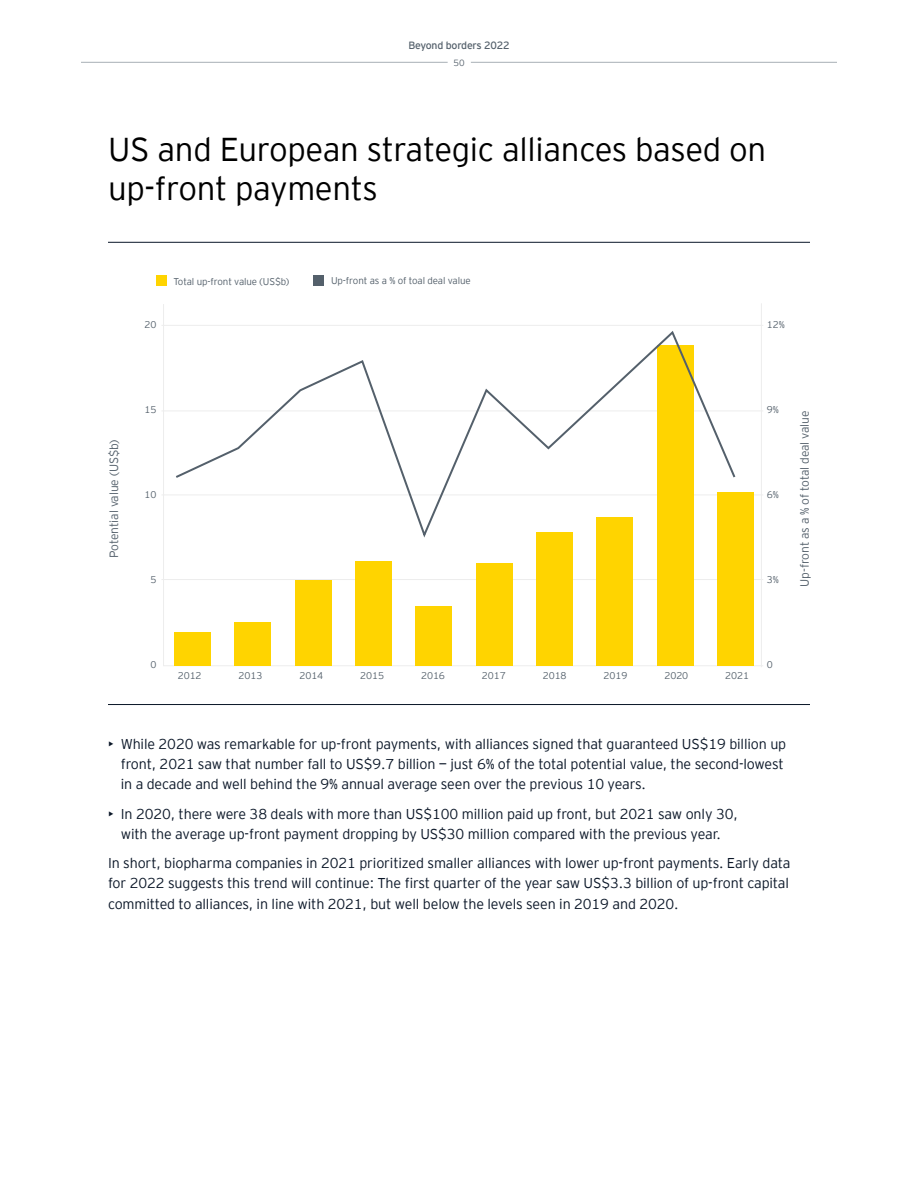
<style>
.page{position:relative;width:918px;height:1188px;background:#fff}
.page>*{position:absolute;margin:0;border:0;box-sizing:border-box;transform-origin:0 0}
.t1{font:300 33px/39px "EY Interstate";letter-spacing:-.01em;color:#000}
.t2{font:300 14.25px/20.2px "EY Interstate";letter-spacing:-.01em;color:#0a1627}
.t3{font:300 12px "EY Interstate";letter-spacing:-.01em;color:#54606b}
.t4{font:10.5px "EY Interstate";letter-spacing:-.02em;color:#54606b}
.t5{font:300 9.75px "EY Interstate";letter-spacing:-.01em;color:#54606b}
.t6{font:300 9px "EY Interstate";color:#54606b}
</style>
<div class="page">
<hr style="left:81px;top:62px;width:367px;height:1px;background:#a7afb5">
<hr style="left:471px;top:62px;width:366px;height:1px;background:#a7afb5">
<hr style="left:108px;top:242px;width:702px;height:1px;background:#0a1627">
<hr style="left:108px;top:704px;width:702px;height:1px;background:#0a1627">
<hr style="left:161px;top:495px;width:602px;height:1px;background:#ededed">
<hr style="left:161px;top:411px;width:602px;height:1px;background:#ededed">
<hr style="left:161px;top:325px;width:602px;height:1px;background:#ededed">
<div style="left:313px;top:275px;width:11px;height:11px;background:#54606b"></div>
<div style="left:156px;top:275px;width:11px;height:11px;background:#ffd400"></div>
<hr style="left:161px;top:579px;width:602px;height:1px;background:#ededed">
<svg style="left:163px;top:303px;width:600px;height:363px"></svg>
<hr style="left:761px;top:304px;width:1px;height:363px;background:#ededed">
<div style="left:175px;top:632px;width:36px;height:34px;background:#ffd400"></div>
<div style="left:235px;top:622px;width:36px;height:44px;background:#ffd400"></div>
<div style="left:295px;top:580px;width:36px;height:86px;background:#ffd400"></div>
<div style="left:355px;top:561px;width:37px;height:105px;background:#ffd400"></div>
<div style="left:416px;top:607px;width:36px;height:59px;background:#ffd400"></div>
<div style="left:476px;top:563px;width:36px;height:103px;background:#ffd400"></div>
<div style="left:536px;top:532px;width:37px;height:134px;background:#ffd400"></div>
<div style="left:597px;top:517px;width:36px;height:149px;background:#ffd400"></div>
<div style="left:657px;top:345px;width:36px;height:321px;background:#ffd400"></div>
<div style="left:717px;top:492px;width:36px;height:174px;background:#ffd400"></div>
<svg style="left:174px;top:329px;width:563px;height:211px"></svg>
<p class="t4" style="left:408px;top:38px;width:103px">Beyond borders 2022</p>
<p class="t6" style="left:454px;top:56px;width:12px">50</p>
<h1 class="t1" style="left:108px;top:128px;width:660px">US and European strategic alliances based on up-front payments</h1>
<p class="t5" style="left:145px;top:318px;width:13px">20</p>
<p class="t5" style="left:173px;top:275px;width:118px">Total up-front value (US$b)</p>
<p class="t5" style="left:331px;top:274px;width:141px">Up-front as a % of toal deal value</p>
<p class="t5" style="left:767px;top:318px;width:19px">12%</p>
<p class="t3" style="left:105px;top:558px;width:120px;rotate:-90deg">Potential value (US$b)</p>
<p class="t5" style="left:145px;top:403px;width:13px">15</p>
<p class="t5" style="left:145px;top:488px;width:13px">10</p>
<p class="t5" style="left:151px;top:573px;width:8px">5</p>
<p class="t5" style="left:767px;top:403px;width:13px">9%</p>
<p class="t5" style="left:767px;top:488px;width:13px">6%</p>
<p class="t5" style="left:767px;top:573px;width:13px">3%</p>
<p class="t3" style="left:796px;top:587px;width:178px;rotate:-90deg">Up-front as a % of total deal value</p>
<p class="t5" style="left:151px;top:658px;width:8px">0</p>
<p class="t5" style="left:767px;top:658px;width:8px">0</p>
<p class="t5" style="left:178px;top:669px;width:25px">2012</p>
<p class="t5" style="left:239px;top:669px;width:25px">2013</p>
<p class="t5" style="left:299px;top:669px;width:25px">2014</p>
<p class="t5" style="left:360px;top:669px;width:25px">2015</p>
<p class="t5" style="left:421px;top:669px;width:25px">2016</p>
<p class="t5" style="left:482px;top:669px;width:25px">2017</p>
<p class="t5" style="left:543px;top:669px;width:25px">2018</p>
<p class="t5" style="left:604px;top:669px;width:25px">2019</p>
<p class="t5" style="left:664px;top:669px;width:25px">2020</p>
<p class="t5" style="left:725px;top:669px;width:25px">2021</p>
<p class="t2" style="left:121px;top:733px;width:667px;text-indent:-13px">• While 2020 was remarkable for up-front payments, with alliances signed that guaranteed US$19 billion up front, 2021 saw that number fall to US$9.7 billion — just 6% of the total potential value, the second-lowest in a decade and well behind the 9% annual average seen over the previous 10 years.</p>
<p class="t2" style="left:108px;top:803px;width:631px;text-align:center">• In 2020, there were 38 deals with more than US$100 million paid up front, but 2021 saw only 30, with the average up-front payment dropping by US$30 million compared with the previous year.</p>
<p class="t2" style="left:108px;top:852px;width:684px;text-align:justify">In short, biopharma companies in 2021 prioritized smaller alliances with lower up-front payments. Early data for 2022 suggests this trend will continue: The first quarter of the year saw US$3.3 billion of up-front capital committed to alliances, in line with 2021, but well below the levels seen in 2019 and 2020.</p>
</div>
